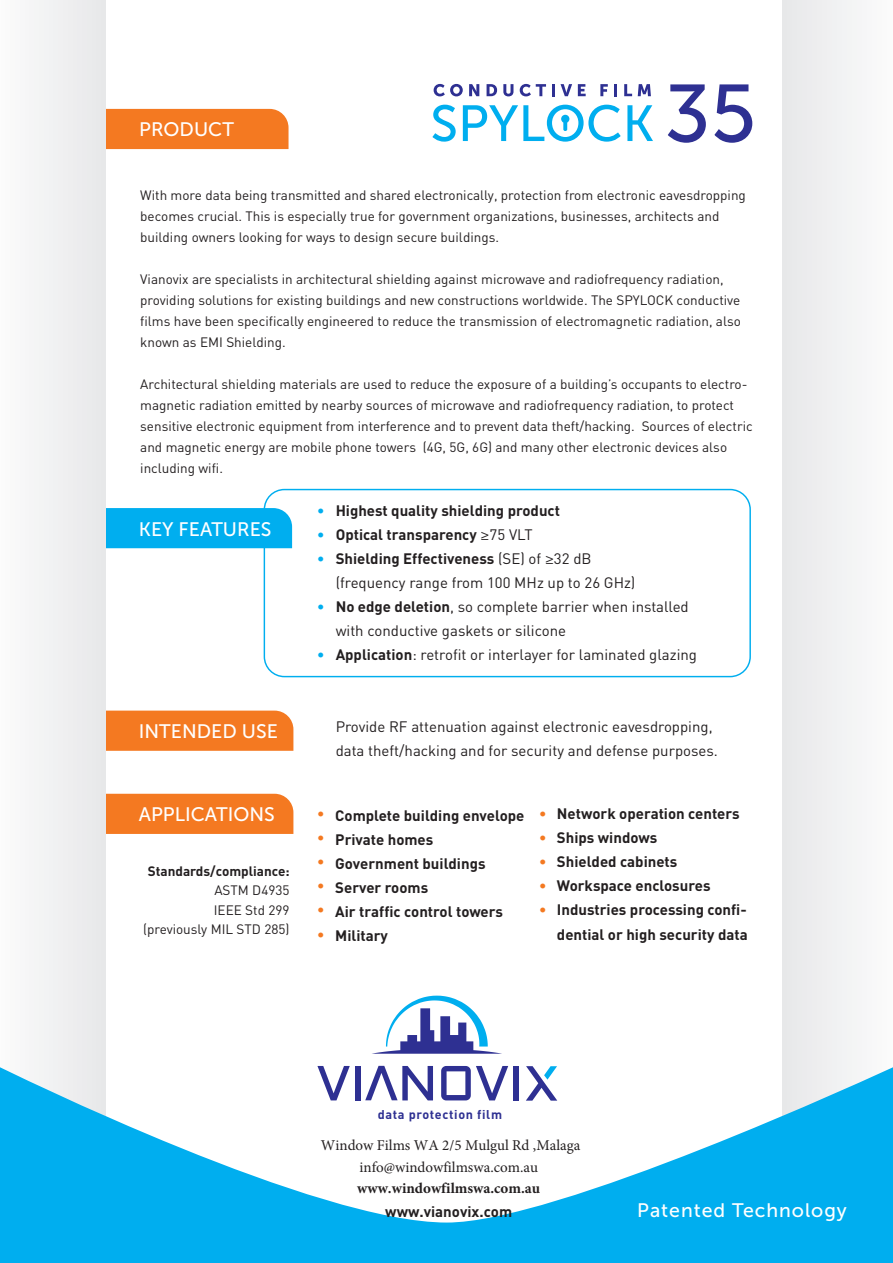
<style>
.page{position:relative;width:893px;height:1263px;background:#fff}
.page>*{position:absolute;margin:0;border:0;box-sizing:border-box;transform-origin:0 0}
.t1{font:19.5px "Museo Sans 500";color:#fff}
.t2{font:19.5px "Museo Sans 500";letter-spacing:.05em;color:#fff}
.t3{font:15px/24px "DIN";color:#231f20}
.t4{font:700 15px/24px "DIN";color:#231f20}
.t5{font:15px/21.8px "Minion Pro";color:#231f20;text-align:center}
.t6{font:700 15px "Minion Pro";color:#231f20}
.t7{font:700 15px/24px "DIN";color:#f47921;text-align:justify}
.t8{font:700 15px/24px "DIN";color:#00aeef;text-align:justify}
.t9{font:13.5px/21px "DIN";color:#231f20}
.t10{font:700 13.5px "DIN";color:#231f20}
.t11{font:700 12.6px "DIN";letter-spacing:.05em;color:#2e3092}
.s1{font-weight:700}
.s2{font-family:"Myriad Pro"}
</style>
<div class="page">
<div style="left:105px;top:794px;width:188px;height:40px;background:#f47921"></div>
<div style="left:264px;top:489px;width:487px;height:188px;border:1px solid #00aeef;border-radius:20px"></div>
<div style="left:105px;top:711px;width:188px;height:40px;background:#f47921"></div>
<div style="left:105px;top:109px;width:184px;height:40px;background:#f47921"></div>
<div style="left:105px;top:508px;width:187px;height:40px;background:#00aeef"></div>
<div style="left:782px;top:0;width:111px;height:1180px;background:#f1f2f3"></div>
<svg style="left:668px;top:84px;width:38px;height:59px"></svg>
<svg style="left:714px;top:84px;width:38px;height:59px"></svg>
<svg style="left:432px;top:105px;width:24px;height:37px"></svg>
<svg style="left:627px;top:105px;width:26px;height:36px"></svg>
<svg style="left:463px;top:105px;width:158px;height:37px"></svg>
<svg style="left:434px;top:84px;width:29px;height:12px"></svg>
<svg style="left:469px;top:84px;width:10px;height:12px"></svg>
<svg style="left:487px;top:84px;width:10px;height:12px"></svg>
<svg style="left:503px;top:84px;width:10px;height:12px"></svg>
<svg style="left:520px;top:84px;width:26px;height:12px"></svg>
<svg style="left:552px;top:84px;width:20px;height:12px"></svg>
<svg style="left:578px;top:84px;width:8px;height:12px"></svg>
<svg style="left:600px;top:84px;width:8px;height:12px"></svg>
<svg style="left:614px;top:84px;width:3px;height:12px"></svg>
<svg style="left:624px;top:84px;width:8px;height:12px"></svg>
<svg style="left:638px;top:84px;width:13px;height:12px"></svg>
<div style="left:0;top:0;width:105px;height:1175px;background:#f1f2f3"></div>
<svg style="left:0;top:1060px;width:893px;height:203px;fill:#00aeef"></svg>
<svg style="left:317px;top:1066px;width:33px;height:34px"></svg>
<div style="left:355px;top:1066px;width:5px;height:34px;background:#2e3092"></div>
<svg style="left:441px;top:1066px;width:67px;height:34px"></svg>
<div style="left:513px;top:1066px;width:6px;height:34px;background:#2e3092"></div>
<svg style="left:526px;top:1066px;width:31px;height:35px"></svg>
<svg style="left:365px;top:1066px;width:68px;height:34px"></svg>
<svg style="left:372px;top:996px;width:130px;height:58px"></svg>
<h1 class="t1" style="left:139px;top:119px;width:96px">PRODUCT</h1>
<p class="t9" style="left:140px;top:184px;width:607px">With more data being transmitted and shared electronically, protection from electronic eavesdropping becomes crucial. This is especially true for government organizations, businesses, architects and building owners looking for ways to design secure buildings.</p>
<p class="t9" style="left:140px;top:268px;width:602px">Vianovix are specialists in architectural shielding against microwave and radiofrequency radiation, providing solutions for existing buildings and new constructions worldwide. The SPYLOCK conductive films have been specifically engineered to reduce the transmission of electromagnetic radiation, also known as EMI Shielding.</p>
<p class="t9" style="left:140px;top:373px;width:614px">Architectural shielding materials are used to reduce the exposure of a building’s occupants to electro&shy;magnetic radiation emitted by nearby sources of microwave and radiofrequency radiation, to protect sensitive electronic equipment from interference and to prevent data theft/hacking. Sources of electric and magnetic energy are mobile phone towers (4G, 5G, 6G) and many other electronic devices also including wifi.</p>
<h1 class="t1" style="left:139px;top:518px;width:134px">KEY FEATURES</h1>
<h1 class="t1" style="left:139px;top:721px;width:140px">INTENDED USE</h1>
<p class="t8" style="left:317px;top:498px;width:9px">• • •</p>
<p class="t8" style="left:317px;top:594px;width:9px">•</p>
<p class="t8" style="left:317px;top:642px;width:9px">•</p>
<p class="t3" style="left:336px;top:498px;width:363px"><span class="s1">Highest quality shielding product<br>Optical transparency</span> <span class="s2">≥</span>75 VLT<br><span class="s1">Shielding Effectiveness</span> (SE) of <span class="s2">≥</span>32 dB<br>(frequency range from 100 MHz up to 26 GHz)<br><span class="s1">No edge deletion</span>, so complete barrier when installed with conductive gaskets or silicone<br><span class="s1">Application</span>: retrofit or interlayer for laminated glazing</p>
<p class="t3" style="left:336px;top:714px;width:384px">Provide RF attenuation against electronic eavesdropping, data theft/hacking and for security and defense purposes.</p>
<h1 class="t1" style="left:139px;top:804px;width:138px">APPLICATIONS</h1>
<p class="t4" style="left:557px;top:801px;width:192px">Network operation centers<br>Ships windows<br>Shielded cabinets<br>Workspace enclosures<br>Industries processing confi&shy;dential or high security data</p>
<p class="t4" style="left:335px;top:803px;width:191px">Complete building envelope<br>Private homes<br>Government buildings<br>Server rooms<br>Air traffic control towers<br>Military</p>
<p class="t7" style="left:317px;top:801px;width:9px">• • • • • •</p>
<p class="t7" style="left:539px;top:801px;width:9px">• • • • •</p>
<p class="t10" style="left:148px;top:862px;width:143px">Standards/compliance:</p>
<p class="t9" style="left:143px;top:880px;width:148px;line-height:19.5px;text-align:right">ASTM D4935<br>IEEE Std 299<br>(previously MIL STD 285)</p>
<p class="t11" style="left:378px;top:1106px;width:126px">data protection film</p>
<p class="t5" style="left:321px;top:1134px;width:261px">Window Films WA 2/5 Mulgul Rd ,Malaga info@windowfilmswa.com.au</p>
<p class="t6" style="left:357px;top:1178px;width:184px">www.windowfilmswa.com.au</p>
<p class="t4" style="left:385px;top:1198px;width:128px">www.vianovix.com</p>
<h1 class="t2" style="left:637px;top:1200px;width:211px">Patented Technology</h1>
</div>
